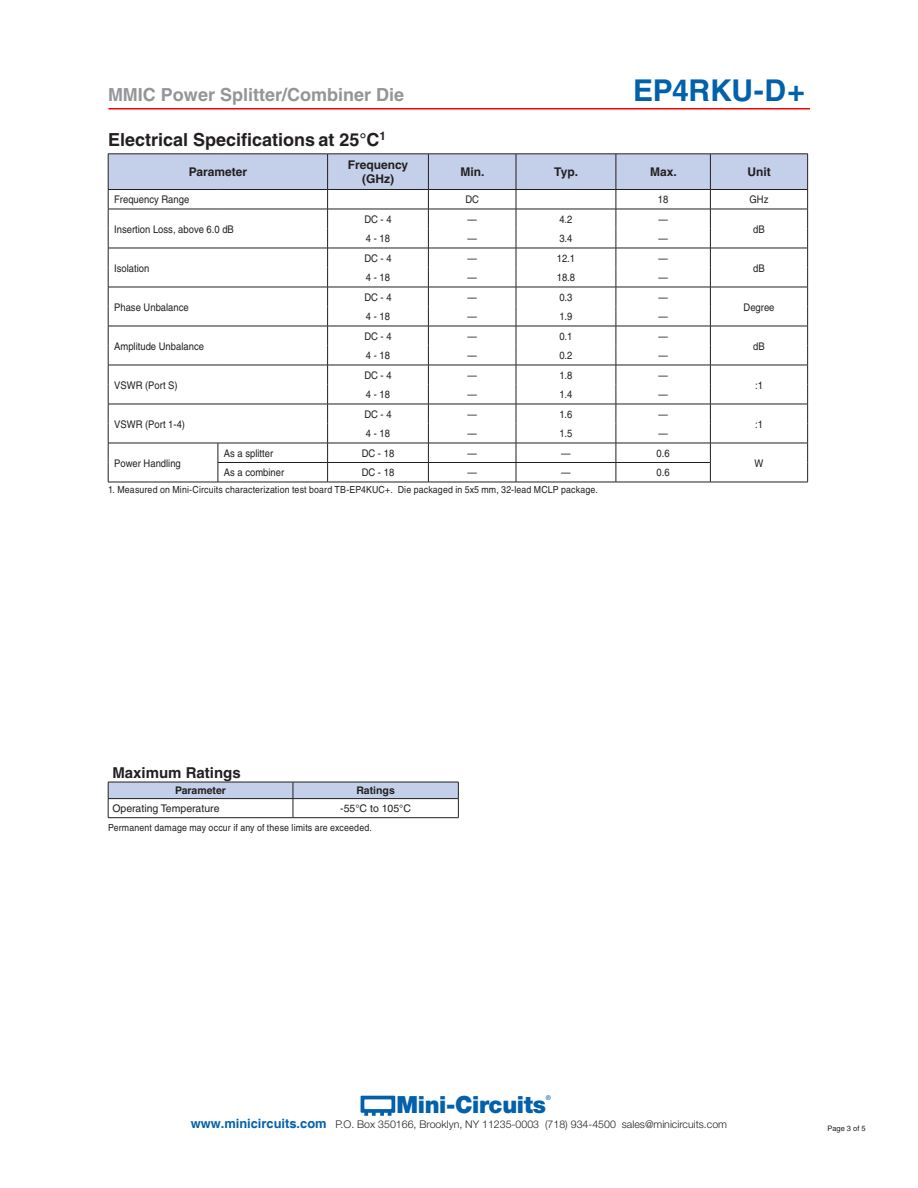
<style>
.page{position:relative;width:918px;height:1188px;background:#fff}
.page>*{position:absolute;margin:0;border:0;box-sizing:border-box;transform-origin:0 0}
.MODEL_NUMBER{font:700 30px "Helvetica";letter-spacing:-.005em;color:#0161ab}
.t1{font:900 23.7px "Helvetica Neue";letter-spacing:-.015em;color:#0261aa}
.section_heading{font:700 18px "Helvetica";color:#231f20}
.t2{font:700 18px "Helvetica";color:#939598}
.section_heading-2{font:700 15px "Helvetica";color:#231f20}
.t3{font:700 12px/14.4px "Helvetica";color:#231f20;text-align:center}
.t4{font:300 10.65px "Helvetica Neue";color:#231f20}
.table_text{font:10.5px "Helvetica";color:#231f20;scale:.9 1}
.table_text-2{font:10.5px "Helvetica";color:#231f20}
.t5{font:700 10.5px "Helvetica";color:#231f20}
.note{font:9.75px "Helvetica";letter-spacing:.02em;color:#231f20;scale:.9 1}
.spec_table_note_text{font:9.75px "Helvetica";letter-spacing:.02em;color:#231f20;scale:.9 1}
.t6{font:7.5px "Helvetica";color:#231f20}
.t7{font:500 6.6px "Helvetica Neue";color:#0261aa}
.s1{font-family:"Helvetica";font-weight:700;font-size:12.9px;color:#0261aa}
</style>
<div class="page">
<hr style="left:108px;top:108px;width:702px;height:2px;background:#f00">
<svg style="left:361px;top:1096px;width:34px;height:20px"></svg>
<hr style="left:108px;top:482px;width:110px;height:1px;background:#231f20">
<hr style="left:710px;top:482px;width:98px;height:1px;background:#231f20">
<hr style="left:218px;top:482px;width:110px;height:1px;background:#231f20">
<hr style="left:328px;top:482px;width:100px;height:1px;background:#231f20">
<hr style="left:428px;top:482px;width:88px;height:1px;background:#231f20">
<hr style="left:516px;top:482px;width:100px;height:1px;background:#231f20">
<hr style="left:616px;top:482px;width:94px;height:1px;background:#231f20">
<svg style="left:108px;top:154px;width:700px;height:328px"></svg>
<svg style="left:108px;top:782px;width:351px;height:35px"></svg>
<hr style="left:108px;top:817px;width:185px;height:1px;background:#231f20">
<hr style="left:293px;top:817px;width:166px;height:1px;background:#231f20">
<h3 class="t2" style="left:108px;top:83px;width:298px">MMIC Power Splitter/Combiner Die</h3>
<p class="MODEL_NUMBER" style="left:633px;top:72px;width:173px">EP4RKU-D+</p>
<p class="section_heading" style="left:108px;top:128px;width:280px">Electrical Specifications at 25°C<sup>1</sup></p>
<p class="t3" style="left:189px;top:165px;width:60px">Parameter</p>
<p class="t3" style="left:348px;top:157px;width:62px">Frequency (GHz)</p>
<p class="t3" style="left:460px;top:165px;width:25px">Min.</p>
<p class="t3" style="left:554px;top:165px;width:25px">Typ.</p>
<p class="t3" style="left:650px;top:165px;width:28px">Max.</p>
<p class="t3" style="left:747px;top:165px;width:25px">Unit</p>
<p class="table_text" style="left:114px;top:194px;width:85px">Frequency Range</p>
<p class="table_text" style="left:465px;top:194px;width:17px">DC</p>
<p class="table_text" style="left:658px;top:194px;width:13px">18</p>
<p class="table_text" style="left:750px;top:194px;width:23px">GHz</p>
<p class="table_text" style="left:114px;top:223px;width:135px">Insertion Loss, above 6.0 dB</p>
<p class="table_text" style="left:364px;top:213px;width:32px">DC - 4</p>
<p class="table_text" style="left:467px;top:213px;width:12px">—</p>
<p class="table_text" style="left:559px;top:213px;width:16px">4.2</p>
<p class="table_text" style="left:658px;top:213px;width:12px">—</p>
<p class="table_text" style="left:753px;top:223px;width:14px">dB</p>
<p class="table_text" style="left:366px;top:233px;width:28px">4 - 18</p>
<p class="table_text" style="left:467px;top:233px;width:12px">—</p>
<p class="table_text" style="left:559px;top:233px;width:16px">3.4</p>
<p class="table_text" style="left:658px;top:233px;width:12px">—</p>
<p class="table_text" style="left:114px;top:262px;width:41px">Isolation</p>
<p class="table_text" style="left:114px;top:301px;width:84px">Phase Unbalance</p>
<p class="table_text" style="left:114px;top:340px;width:101px">Amplitude Unbalance</p>
<p class="table_text" style="left:114px;top:379px;width:72px">VSWR (Port S)</p>
<p class="table_text" style="left:114px;top:418px;width:80px">VSWR (Port 1-4)</p>
<p class="table_text" style="left:114px;top:457px;width:76px">Power Handling</p>
<p class="table_text" style="left:364px;top:252px;width:32px">DC - 4</p>
<p class="table_text" style="left:467px;top:252px;width:12px">—</p>
<p class="table_text" style="left:557px;top:252px;width:22px">12.1</p>
<p class="table_text" style="left:658px;top:252px;width:12px">—</p>
<p class="table_text" style="left:366px;top:272px;width:28px">4 - 18</p>
<p class="table_text" style="left:467px;top:272px;width:12px">—</p>
<p class="table_text" style="left:557px;top:272px;width:22px">18.8</p>
<p class="table_text" style="left:658px;top:272px;width:12px">—</p>
<p class="table_text" style="left:364px;top:291px;width:32px">DC - 4</p>
<p class="table_text" style="left:467px;top:291px;width:12px">—</p>
<p class="table_text" style="left:559px;top:291px;width:16px">0.3</p>
<p class="table_text" style="left:658px;top:291px;width:12px">—</p>
<p class="table_text" style="left:366px;top:311px;width:28px">4 - 18</p>
<p class="table_text" style="left:467px;top:311px;width:12px">—</p>
<p class="table_text" style="left:559px;top:311px;width:16px">1.9</p>
<p class="table_text" style="left:658px;top:311px;width:12px">—</p>
<p class="table_text" style="left:364px;top:330px;width:32px">DC - 4</p>
<p class="table_text" style="left:467px;top:330px;width:12px">—</p>
<p class="table_text" style="left:559px;top:330px;width:16px">0.1</p>
<p class="table_text" style="left:658px;top:330px;width:12px">—</p>
<p class="table_text" style="left:366px;top:350px;width:28px">4 - 18</p>
<p class="table_text" style="left:467px;top:350px;width:12px">—</p>
<p class="table_text" style="left:559px;top:350px;width:16px">0.2</p>
<p class="table_text" style="left:658px;top:350px;width:12px">—</p>
<p class="table_text" style="left:364px;top:369px;width:32px">DC - 4</p>
<p class="table_text" style="left:467px;top:369px;width:12px">—</p>
<p class="table_text" style="left:559px;top:369px;width:16px">1.8</p>
<p class="table_text" style="left:658px;top:369px;width:12px">—</p>
<p class="table_text" style="left:366px;top:389px;width:28px">4 - 18</p>
<p class="table_text" style="left:467px;top:389px;width:12px">—</p>
<p class="table_text" style="left:559px;top:389px;width:16px">1.4</p>
<p class="table_text" style="left:658px;top:389px;width:12px">—</p>
<p class="table_text" style="left:364px;top:408px;width:32px">DC - 4</p>
<p class="table_text" style="left:467px;top:408px;width:12px">—</p>
<p class="table_text" style="left:559px;top:408px;width:16px">1.6</p>
<p class="table_text" style="left:658px;top:408px;width:12px">—</p>
<p class="table_text" style="left:366px;top:428px;width:28px">4 - 18</p>
<p class="table_text" style="left:467px;top:428px;width:12px">—</p>
<p class="table_text" style="left:559px;top:428px;width:16px">1.5</p>
<p class="table_text" style="left:658px;top:428px;width:12px">—</p>
<p class="table_text" style="left:224px;top:447px;width:56px">As a splitter</p>
<p class="table_text" style="left:362px;top:447px;width:38px">DC - 18</p>
<p class="table_text" style="left:467px;top:447px;width:12px">—</p>
<p class="table_text" style="left:561px;top:447px;width:12px">—</p>
<p class="table_text" style="left:657px;top:447px;width:16px">0.6</p>
<p class="table_text" style="left:224px;top:467px;width:69px">As a combiner</p>
<p class="table_text" style="left:362px;top:467px;width:38px">DC - 18</p>
<p class="table_text" style="left:467px;top:467px;width:12px">—</p>
<p class="table_text" style="left:561px;top:467px;width:12px">—</p>
<p class="table_text" style="left:657px;top:467px;width:16px">0.6</p>
<p class="note" style="left:108px;top:484px;width:546px">1. Measured on Mini-Circuits characterization test board TB-EP4KUC+. Die packaged in 5x5 mm, 32-lead MCLP package.</p>
<p class="table_text" style="left:753px;top:262px;width:14px">dB</p>
<p class="table_text" style="left:744px;top:301px;width:36px">Degree</p>
<p class="table_text" style="left:753px;top:340px;width:14px">dB</p>
<p class="table_text" style="left:755px;top:379px;width:10px">:1</p>
<p class="table_text" style="left:755px;top:418px;width:10px">:1</p>
<p class="table_text" style="left:755px;top:457px;width:11px">W</p>
<p class="section_heading-2" style="left:112px;top:763px;width:130px">Maximum Ratings</p>
<p class="t5" style="left:175px;top:784px;width:53px">Parameter</p>
<p class="t5" style="left:356px;top:784px;width:40px">Ratings</p>
<p class="table_text-2" style="left:112px;top:802px;width:109px">Operating Temperature</p>
<p class="table_text-2" style="left:340px;top:802px;width:72px">-55°C to 105°C</p>
<p class="spec_table_note_text" style="left:108px;top:822px;width:295px">Permanent damage may occur if any of these limits are exceeded.</p>
<h2 class="t1" style="left:396px;top:1090px;width:151px">Mini-Circuits</h2>
<p class="t7" style="left:546px;top:1094px;width:7px">®</p>
<p class="t4" style="left:191px;top:1118px;width:538px"><span class="s1">www.minicircuits.com</span> P.O. Box 350166, Brooklyn, NY 11235-0003 (718) 934-4500 sales@minicircuits.com</p>
<p class="t6" style="left:828px;top:1124px;width:40px">Page 3 of 5</p>
</div>
